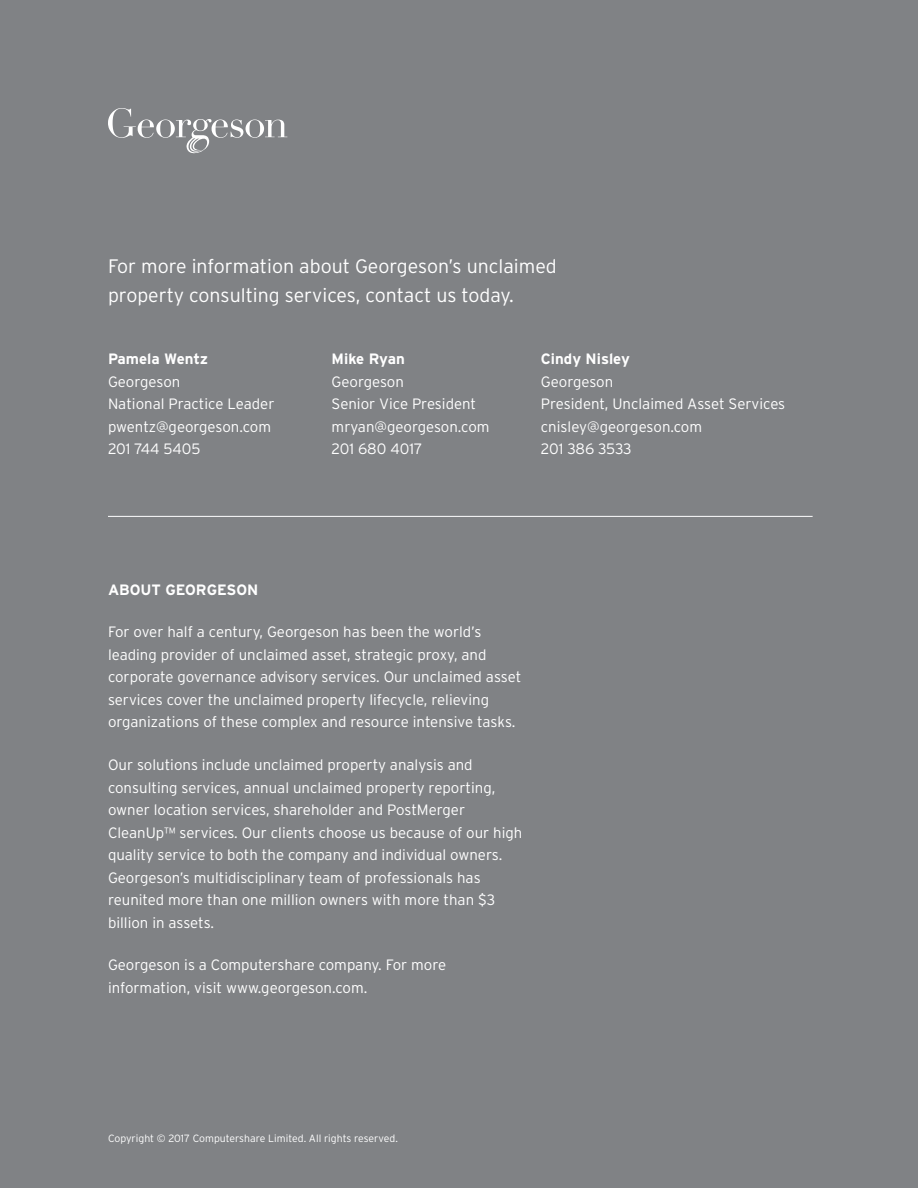
<style>
.page{position:relative;width:918px;height:1188px;background:#808285}
.page>*{position:absolute;margin:0;border:0;box-sizing:border-box;transform-origin:0 0}
.t1{font:300 19.5px/28.5px "Interstate";color:#fff}
.t2{font:300 15px/22.5px "Interstate";color:#fff}
.t3{font:700 15px "Interstate";color:#fff}
.t4{font:300 10.5px "Interstate";color:#fff}
</style>
<div class="page">
<svg style="left:108px;top:108px;width:179px;height:45px"></svg>
<hr style="left:108px;top:516px;width:705px;height:1px;background:#fff">
<p class="t1" style="left:108px;top:252px;width:450px">For more information about Georgeson’s unclaimed property consulting services, contact us today.</p>
<p class="t3" style="left:108px;top:350px;width:102px">Pamela Wentz</p>
<p class="t2" style="left:108px;top:370px;width:74px">Georgeson</p>
<p class="t2" style="left:108px;top:393px;width:168px">National Practice Leader</p>
<p class="t2" style="left:108px;top:415px;width:165px">pwentz@georgeson.com</p>
<p class="t2" style="left:108px;top:438px;width:94px">201 744 5405</p>
<p class="t3" style="left:332px;top:350px;width:75px">Mike Ryan</p>
<p class="t2" style="left:332px;top:370px;width:74px">Georgeson</p>
<p class="t2" style="left:332px;top:393px;width:146px">Senior Vice President</p>
<p class="t2" style="left:332px;top:415px;width:159px">mryan@georgeson.com</p>
<p class="t2" style="left:332px;top:438px;width:92px">201 680 4017</p>
<p class="t3" style="left:541px;top:350px;width:90px">Cindy Nisley</p>
<p class="t2" style="left:541px;top:370px;width:74px">Georgeson</p>
<p class="t2" style="left:541px;top:393px;width:246px">President, Unclaimed Asset Services</p>
<p class="t2" style="left:541px;top:415px;width:163px">cnisley@georgeson.com</p>
<p class="t2" style="left:541px;top:438px;width:92px">201 386 3533</p>
<p class="t3" style="left:108px;top:580px;width:152px">ABOUT GEORGESON</p>
<p class="t2" style="left:108px;top:621px;width:415px">For over half a century, Georgeson has been the world’s leading provider of unclaimed asset, strategic proxy, and corporate governance advisory services. Our unclaimed asset services cover the unclaimed property lifecycle, relieving organizations of these complex and resource intensive tasks.</p>
<p class="t2" style="left:108px;top:754px;width:416px">Our solutions include unclaimed property analysis and consulting services, annual unclaimed property reporting, owner location services, shareholder and PostMerger CleanUp™ services. Our clients choose us because of our high quality service to both the company and individual owners.<br>Georgeson’s multidisciplinary team of professionals has reunited more than one million owners with more than $3 billion in assets.</p>
<p class="t2" style="left:108px;top:954px;width:340px">Georgeson is a Computershare company. For more information, visit www.georgeson.com.</p>
<p class="t4" style="left:108px;top:1132px;width:291px">Copyright © 2017 Computershare Limited. All rights reserved.</p>
</div>
